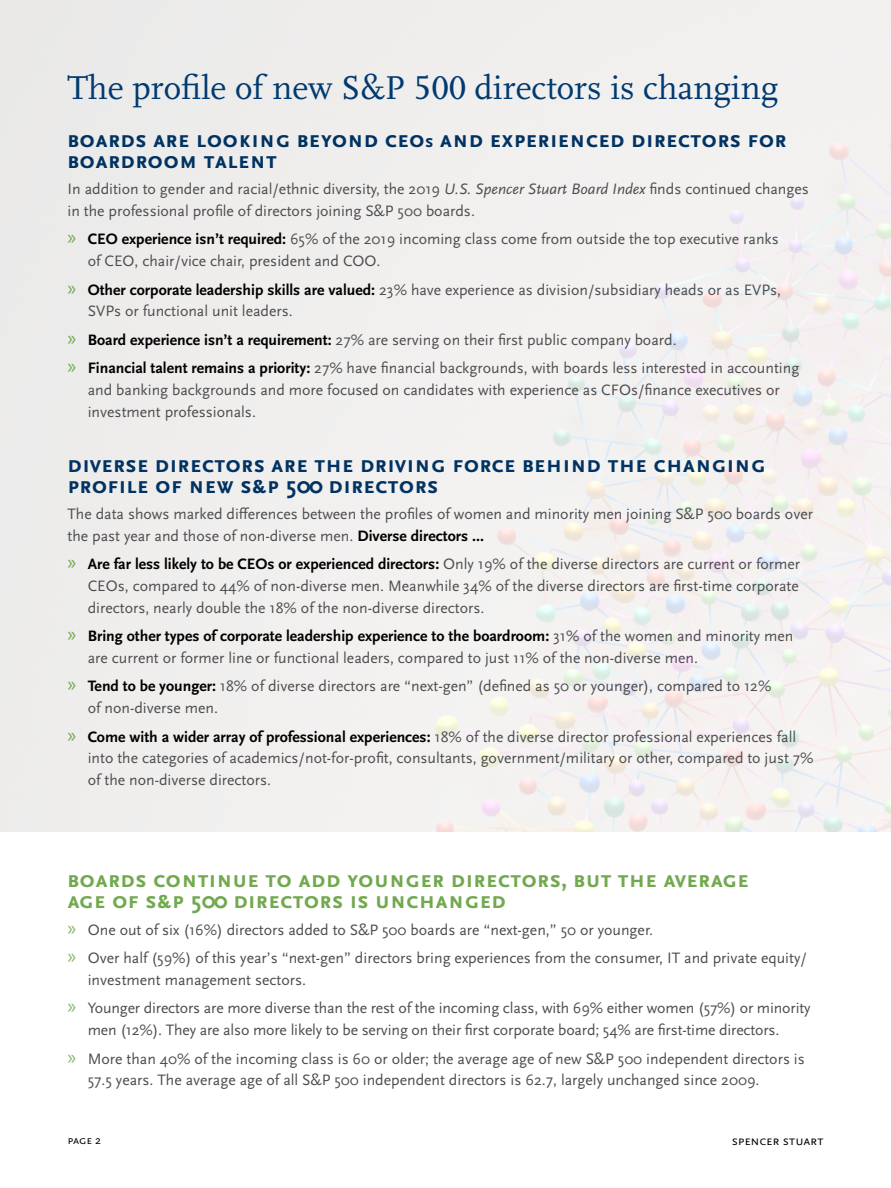
<style>
.page{position:relative;width:891px;height:1188px;background:#fff}
.page>*{position:absolute;margin:0;border:0;box-sizing:border-box;transform-origin:0 0}
.t1{font:34.5px "Scala Pro";color:#003a70}
.t2{font:700 24px/21px "Scala Sans Pro";letter-spacing:.01em;color:#003262}
.t3{font:700 24px/21px "Scala Sans Pro";letter-spacing:.01em;color:#72a94e}
.t4{font:15.75px/21.8px "Scala Sans Pro";color:#4d4d4f}
.t5{font:13.5px "Scala Sans Pro";letter-spacing:-.015em;color:#000}
.t6{font:12px "Scala Sans Pro";color:#000}
.s1{font-size:18px}
.s2{font-style:italic}
.s3{font-family:"Myriad Pro";font-size:21px;color:#71a850}
.s4{font-weight:700;color:#000}
.s5{font-family:"Myriad Pro";font-size:21px;color:#86b56a}
</style>
<div class="page">
<div style="left:0;top:0;width:891px;height:832px;background:#f1f0ef"></div>
<h1 class="t1" style="left:68px;top:67px;width:712px">The profile of new S&amp;P 500 directors is changing</h1>
<h2 class="t2" style="left:68px;top:129px;width:721px">Boards are looking beyond CEO<span class="s1">s</span> and experienced directors for boardroom talent</h2>
<p class="t4" style="left:68px;top:178px;width:743px">In addition to gender and racial/ethnic diversity, the 2019 <span class="s2">U.S. Spencer Stuart Board Index</span> finds continued changes in the professional profile of directors joining S&amp;P 500 boards.</p>
<p class="t4" style="left:88px;top:228px;width:693px;text-indent:-20px"><span class="s3">»</span> <span class="s4">CEO experience isn’t required:</span> 65% of the 2019 incoming class come from outside the top executive ranks of CEO, chair/vice chair, president and COO.</p>
<p class="t4" style="left:88px;top:279px;width:695px;text-indent:-20px"><span class="s3">»</span> <span class="s4">Other corporate leadership skills are valued:</span> 23% have experience as division/subsidiary heads or as EVPs,<br>SVPs or functional unit leaders.</p>
<p class="t4" style="left:67px;top:326px;width:733px;line-height:28.5px"><span class="s3">»</span> <span class="s4">Board experience isn’t a requirement:</span> 27% are serving on their first public company board.<br><span class="s3">»</span> <span class="s4">Financial talent remains a priority:</span> 27% have financial backgrounds, with boards less interested in accounting</p>
<p class="t4" style="left:88px;top:379px;width:694px">and banking backgrounds and more focused on candidates with experience as CFOs/finance executives or investment professionals.</p>
<h2 class="t2" style="left:68px;top:453px;width:700px">Diverse directors are the driving force behind the changing profile of new S&amp;P 500 directors</h2>
<p class="t4" style="left:68px;top:503px;width:747px">The data shows marked differences between the profiles of women and minority men joining S&amp;P 500 boards over the past year and those of non-diverse men. <span class="s4">Diverse directors ...</span></p>
<p class="t4" style="left:88px;top:553px;width:714px;text-align:justify;text-indent:-20px"><span class="s3">»</span> <span class="s4">Are far less likely to be CEOs or experienced directors:</span> Only 19% of the diverse directors are current or former CEOs, compared to 44% of non-diverse men. Meanwhile 34% of the diverse directors are first-time corporate directors, nearly double the 18% of the non-diverse directors.</p>
<p class="t4" style="left:88px;top:625px;width:707px;text-indent:-20px"><span class="s3">»</span> <span class="s4">Bring other types of corporate leadership experience to the boardroom:</span> 31% of the women and minority men are current or former line or functional leaders, compared to just 11% of the non-diverse men.</p>
<p class="t4" style="left:88px;top:675px;width:685px;text-indent:-20px"><span class="s3">»</span> <span class="s4">Tend to be younger:</span> 18% of diverse directors are “next-gen” (defined as 50 or younger), compared to 12% of non-diverse men.</p>
<p class="t4" style="left:88px;top:725px;width:727px;text-indent:-20px"><span class="s3">»</span> <span class="s4">Come with a wider array of professional experiences:</span> 18% of the diverse director professional experiences fall into the categories of academics/not-for-profit, consultants, government/military or other, compared to just 7% of the non-diverse directors.</p>
<h2 class="t3" style="left:68px;top:869px;width:683px">Boards continue to add younger directors, but the average age of S&amp;P 500 directors is unchanged</h2>
<p class="t4" style="left:67px;top:915px;width:741px;line-height:28.5px"><span class="s5">»</span> One out of six (16%) directors added to S&amp;P 500 boards are “next-gen,” 50 or younger.<br><span class="s5">»</span> Over half (59%) of this year’s “next-gen” directors bring experiences from the consumer, IT and private equity/</p>
<p class="t4" style="left:67px;top:965px;width:745px;line-height:28.5px;text-indent:20px">investment management sectors.<br><span class="s5">»</span> Younger directors are more diverse than the rest of the incoming class, with 69% either women (57%) or minority</p>
<p class="t4" style="left:67px;top:1016px;width:739px;line-height:28.5px;text-align:center">men (12%). They are also more likely to be serving on their first corporate board; 54% are first-time directors.<br><span class="s5">»</span> More than 40% of the incoming class is 60 or older; the average age of new S&amp;P 500 independent directors is</p>
<p class="t4" style="left:88px;top:1069px;width:673px">57.5 years. The average age of all S&amp;P 500 independent directors is 62.7, largely unchanged since 2009.</p>
<p class="t6" style="left:68px;top:1133px;width:35px">page 2</p>
<p class="t5" style="left:732px;top:1133px;width:93px">Spencer Stuart</p>
</div>
